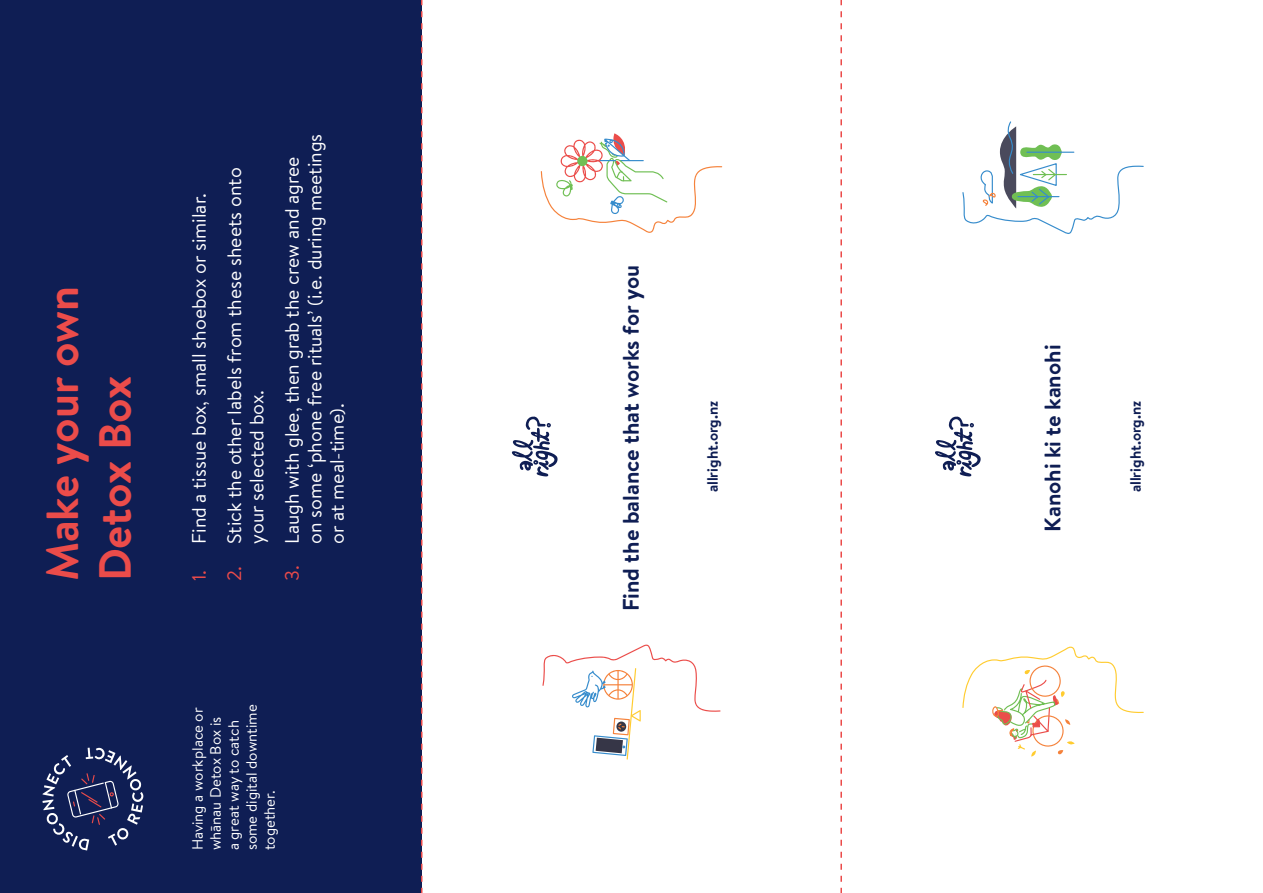
<style>
.page{position:relative;width:1263px;height:893px;background:#fff}
.page>*{position:absolute;margin:0;border:0;box-sizing:border-box;transform-origin:0 0}
.t1{font:700 45px/52.5px "Brandon Text";letter-spacing:-.01em;color:#eb4c4a}
.t2{font:700 22.5px "Brandon Text";color:#0f1e54}
.t3{font:19.5px/22.5px "Brandon Text";color:#fff}
.t4{font:15px/18px "Brandon Text";color:#fff}
.t5{font:700 15px "Brandon Text";color:#0f1e54}
.s1{color:#eb4b4a}
</style>
<div class="page">
<div style="left:0;top:0;width:422px;height:893px;background:#0f1e54"></div>
<svg style="left:542px;top:644px;width:178px;height:116px"></svg>
<svg style="left:541px;top:133px;width:181px;height:100px"></svg>
<div style="left:577px;top:156px;width:10px;height:10px;background:#70bf54;border-radius:50%"></div>
<svg style="left:840px;top:0;width:2px;height:893px"></svg>
<svg style="left:421px;top:0;width:1px;height:893px"></svg>
<svg style="left:43px;top:748px;width:100px;height:102px"></svg>
<svg style="left:962px;top:121px;width:182px;height:113px"></svg>
<hr style="left:1033px;top:174px;width:33px;height:1px;background:#70bf54">
<svg style="left:962px;top:646px;width:182px;height:111px"></svg>
<svg style="left:935px;top:416px;width:46px;height:60px"></svg>
<svg style="left:512px;top:416px;width:45px;height:60px"></svg>
<h1 class="t1" style="left:35px;top:581px;width:297px;rotate:-90deg">Make your own<br>Detox Box</h1>
<p class="t3" style="left:187px;top:581px;width:390px;rotate:-90deg"><span class="s1">1.</span> Find a tissue box, small shoebox or similar.</p>
<p class="t3" style="left:222px;top:544px;width:378px;text-indent:-37px;rotate:-90deg"><span class="s1">2.</span> Stick the other labels from these sheets onto your selected box.</p>
<p class="t3" style="left:280px;top:544px;width:411px;text-indent:-37px;rotate:-90deg"><span class="s1">3.</span> Laugh with glee, then grab the crew and agree on some ‘phone free rituals’ (i.e. during meetings or at meal-time).</p>
<p class="t4" style="left:188px;top:850px;width:148px;rotate:-90deg">Having a workplace or whānau Detox Box is<br>a great way to catch some digital downtime together.</p>
<p class="t2" style="left:615px;top:611px;width:348px;rotate:-90deg">Find the balance that works for you</p>
<p class="t2" style="left:1037px;top:532px;width:188px;rotate:-90deg">Kanohi ki te kanohi</p>
<p class="t5" style="left:702px;top:492px;width:93px;rotate:-90deg">allright.org.nz</p>
<p class="t5" style="left:1125px;top:492px;width:93px;rotate:-90deg">allright.org.nz</p>
</div>
